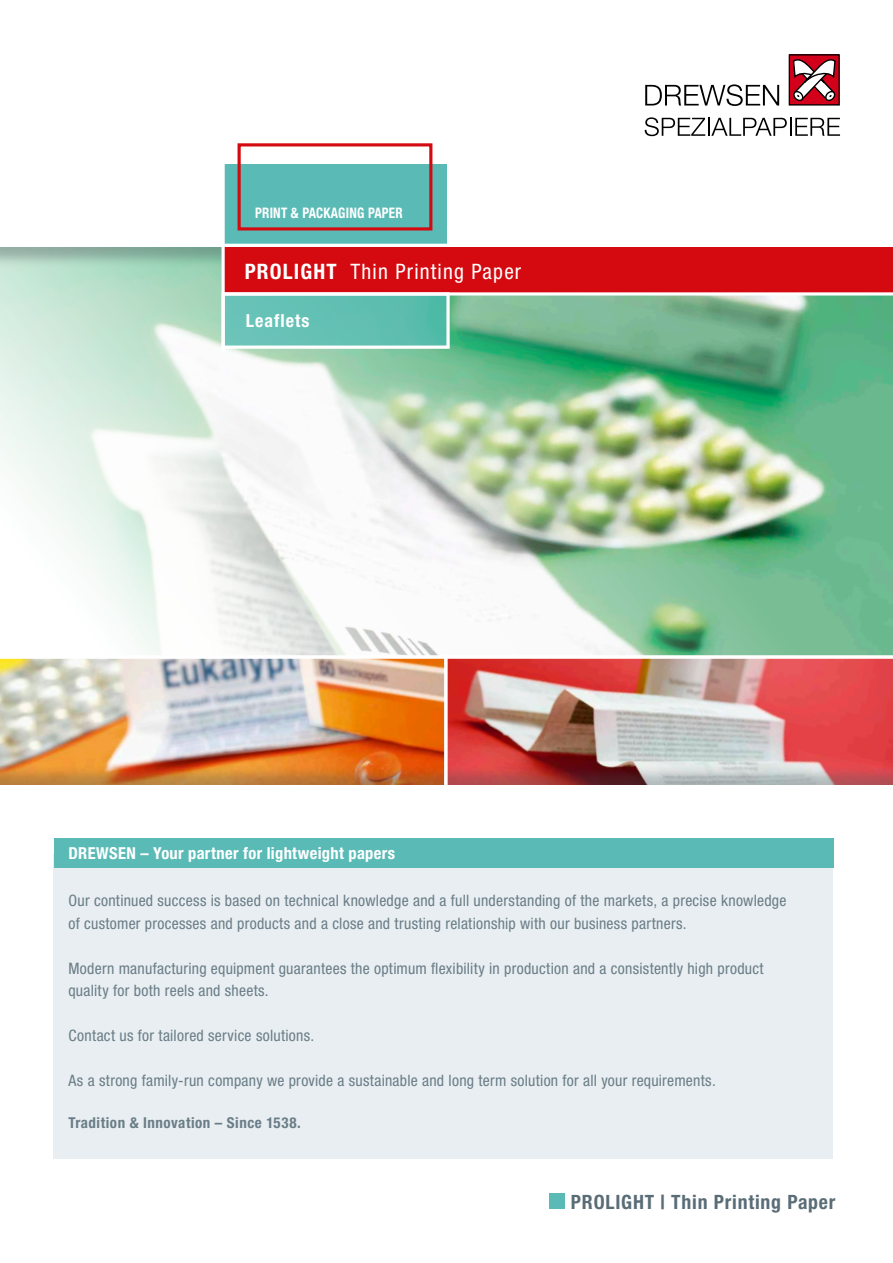
<style>
.page{position:relative;width:893px;height:1263px;background:#fff}
.page>*{position:absolute;margin:0;border:0;box-sizing:border-box;transform-origin:0 0}
.t1{font:condensed 21.3px "Helvetica Neue";letter-spacing:.055em;color:#fff}
.t2{font:700 condensed 19.8px "Helvetica Neue";letter-spacing:.04em;color:#5a6d77}
.t3{font:700 condensed 18px "Helvetica Neue";letter-spacing:.055em;color:#fff}
.t4{font:700 condensed 16.5px "Helvetica Neue";letter-spacing:.02em;color:#fff}
.t5{font:condensed 15.75px/22.5px "Helvetica Neue";letter-spacing:.015em;color:#6a7d87}
.t6{font:700 condensed 15px "Helvetica Neue";letter-spacing:.035em;color:#6a7d87}
.t7{font:700 condensed 14.55px "Helvetica Neue";letter-spacing:.02em;color:#fff;scale:.9 1}
.s1{font-weight:700}
</style>
<div class="page">
<img style="left:0;top:267px;width:893px;height:388px">
<img style="left:448px;top:659px;width:445px;height:106px">
<img style="left:0;top:659px;width:444px;height:106px">
<div style="left:54px;top:852px;width:779px;height:307px;background:#e8eef1"></div>
<div style="left:0;top:765px;width:893px;height:87px;background:#424e53;opacity:.33"></div>
<div style="left:0;top:785px;width:893px;height:67px;background:#fff"></div>
<svg style="left:0;top:655px;width:893px;height:4px"></svg>
<div style="left:223px;top:164px;width:223px;height:82px;background:#5abbb6"></div>
<div style="left:238px;top:143px;width:194px;height:87px;border:3px solid #d40a10"></div>
<div style="left:54px;top:837px;width:779px;height:30px;background:#5abbb6"></div>
<div style="left:223px;top:247px;width:670px;height:46px;background:#d40a10"></div>
<svg style="left:645px;top:84px;width:134px;height:22px"></svg>
<svg style="left:644px;top:117px;width:196px;height:19px"></svg>
<div style="left:789px;top:55px;width:50px;height:50px;background:#d3001c"></div>
<div style="left:789px;top:54px;width:51px;height:52px;border:1px solid #000"></div>
<svg style="left:792px;top:59px;width:44px;height:43px"></svg>
<svg style="left:444px;top:654px;width:4px;height:131px"></svg>
<div style="left:550px;top:1194px;width:15px;height:15px;background:#5abbb6"></div>
<div style="left:223px;top:293px;width:225px;height:54px;background:linear-gradient(to right,#6dc4ba,#54bbaa)"></div>
<hr style="left:223px;top:292px;width:670px;height:3px;background:#fff">
<hr style="left:222px;top:42px;width:3px;height:308px;background:#fff">
<hr style="left:0;top:244px;width:893px;height:3px;background:#fff">
<div style="left:222px;top:292px;width:228px;height:57px;border:3px solid #fff"></div>
<p class="t7" style="left:255px;top:204px;width:165px">PRINT &amp; PACKAGING PAPER</p>
<h1 class="t1" style="left:245px;top:259px;width:278px"><span class="s1">PROLIGHT</span> Thin Printing Paper</h1>
<p class="t3" style="left:246px;top:309px;width:65px">Leaflets</p>
<p class="t4" style="left:68px;top:843px;width:328px">DREWSEN – Your partner for lightweight papers</p>
<p class="t5" style="left:68px;top:889px;width:719px">Our continued success is based on technical knowledge and a full understanding of the markets, a precise knowledge of customer processes and products and a close and trusting relationship with our business partners.</p>
<p class="t5" style="left:68px;top:957px;width:697px">Modern manufacturing equipment guarantees the optimum flexibility in production and a consistently high product quality for both reels and sheets.</p>
<p class="t5" style="left:68px;top:1024px;width:247px">Contact us for tailored service solutions.</p>
<p class="t5" style="left:68px;top:1069px;width:649px">As a strong family-run company we provide a sustainable and long term solution for all your requirements.</p>
<p class="t6" style="left:68px;top:1114px;width:234px">Tradition &amp; Innovation – Since 1538.</p>
<p class="t2" style="left:571px;top:1190px;width:266px">PROLIGHT | Thin Printing Paper</p>
</div>
